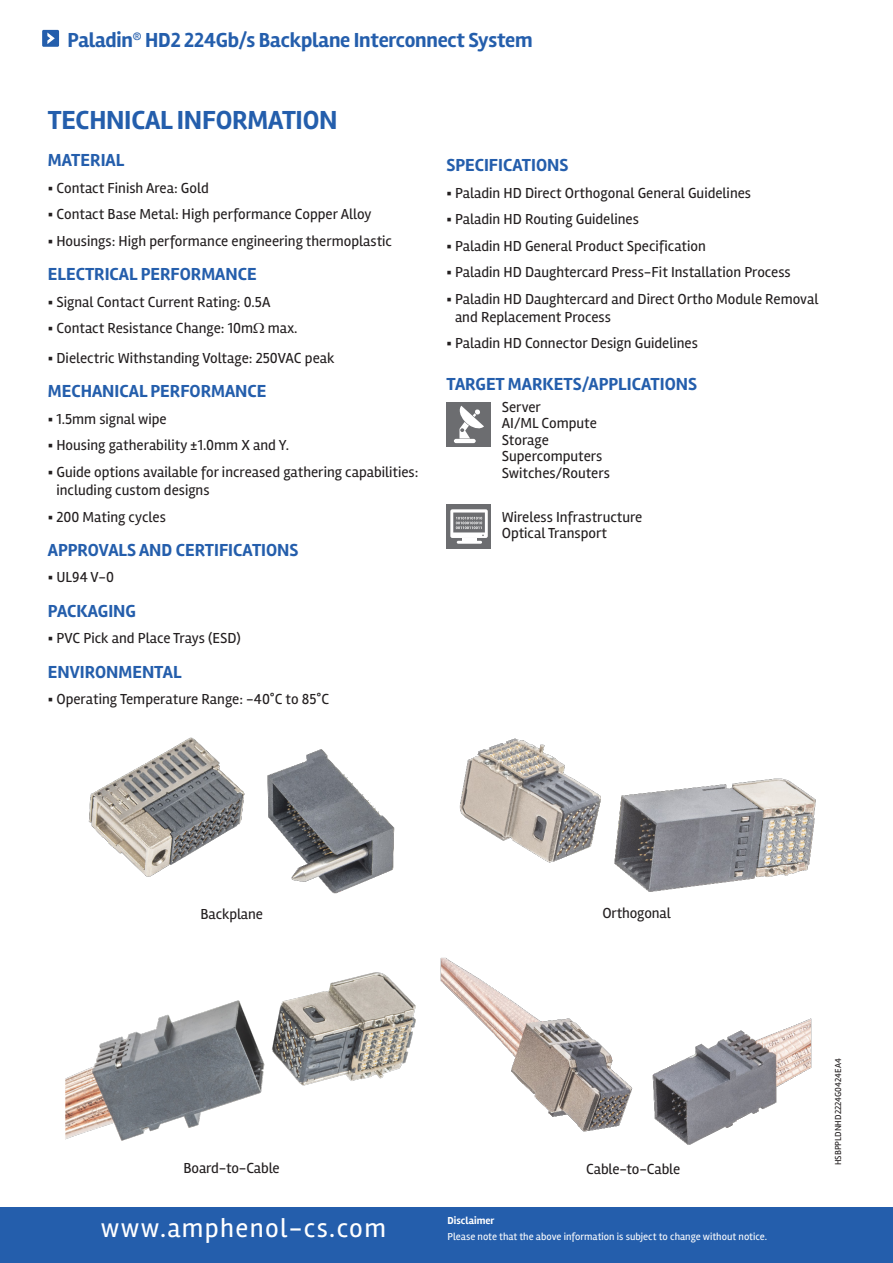
<style>
.page{position:relative;width:893px;height:1263px;background:#fff}
.page>*{position:absolute;margin:0;border:0;box-sizing:border-box;transform-origin:0 0}
.t1{font:700 27px "Rambla";letter-spacing:-.01em;color:#245eac}
.t2{font:27px "Rambla";letter-spacing:.05em;color:#fff}
.t3{font:700 21px "Rambla";letter-spacing:-.01em;color:#245eac}
.t4{font:700 18px "Rambla";color:#245eac}
.t5{font:15px/18px "Rambla";color:#231f20}
.t6{font:10.5px "Rambla";color:#fff}
.t7{font:700 10.5px "Rambla";color:#fff}
.t8{font:9px "Rambla";color:#231f20}
</style>
<div class="page">
<div style="left:42px;top:30px;width:17px;height:17px;background:#245eac"></div>
<svg style="left:47px;top:33px;width:8px;height:11px"></svg>
<div style="left:0;top:1208px;width:893px;height:55px;background:#245eac"></div>
<div style="left:446px;top:402px;width:45px;height:45px;background:#6c6d70"></div>
<hr style="left:454px;top:439px;width:22px;height:4px;background:#fff;border-radius:2px">
<svg style="left:459px;top:406px;width:25px;height:32px"></svg>
<div style="left:446px;top:504px;width:45px;height:45px;background:#6c6d70"></div>
<hr style="left:457px;top:541px;width:25px;height:3px;background:#fff">
<svg style="left:450px;top:509px;width:38px;height:32px"></svg>
<img style="left:88px;top:737px;width:307px;height:157px">
<img style="left:459px;top:738px;width:357px;height:154px">
<img style="left:65px;top:972px;width:351px;height:169px">
<img style="left:440px;top:957px;width:372px;height:188px">
<p class="t3" style="left:68px;top:27px;width:467px">Paladin<sup>®</sup> HD2 224Gb/s Backplane Interconnect System</p>
<p class="t1" style="left:48px;top:104px;width:291px">TECHNICAL INFORMATION</p>
<p class="t4" style="left:48px;top:149px;width:78px">MATERIAL</p>
<p class="t5" style="left:48px;top:179px;width:162px">▪ Contact Finish Area: Gold</p>
<p class="t5" style="left:48px;top:205px;width:325px">▪ Contact Base Metal: High performance Copper Alloy</p>
<p class="t5" style="left:48px;top:232px;width:346px">▪ Housings: High performance engineering thermoplastic</p>
<p class="t4" style="left:48px;top:263px;width:210px">ELECTRICAL PERFORMANCE</p>
<p class="t5" style="left:48px;top:292px;width:224px">▪ Signal Contact Current Rating: 0.5A</p>
<p class="t5" style="left:48px;top:319px;width:251px">▪ Contact Resistance Change: 10m max.</p>
<p class="t5" style="left:48px;top:349px;width:288px">▪ Dielectric Withstanding Voltage: 250VAC peak</p>
<p class="t4" style="left:48px;top:381px;width:220px">MECHANICAL PERFORMANCE</p>
<p class="t5" style="left:48px;top:410px;width:120px">▪ 1.5mm signal wipe</p>
<p class="t5" style="left:48px;top:436px;width:243px">▪ Housing gatherability ±1.0mm X and Y.</p>
<p class="t5" style="left:56px;top:463px;width:364px;text-indent:-9px">▪ Guide options available for increased gathering capabilities: including custom designs</p>
<p class="t5" style="left:48px;top:507px;width:119px">▪ 200 Mating cycles</p>
<p class="t4" style="left:48px;top:539px;width:252px">APPROVALS AND CERTIFICATIONS</p>
<p class="t5" style="left:48px;top:568px;width:68px">▪ UL94 V-0</p>
<p class="t4" style="left:48px;top:600px;width:90px">PACKAGING</p>
<p class="t5" style="left:48px;top:629px;width:194px">▪ PVC Pick and Place Trays (ESD)</p>
<p class="t4" style="left:48px;top:661px;width:135px">ENVIRONMENTAL</p>
<p class="t5" style="left:48px;top:690px;width:283px">▪ Operating Temperature Range: -40°C to 85°C</p>
<p class="t4" style="left:446px;top:154px;width:123px">SPECIFICATIONS</p>
<p class="t5" style="left:446px;top:184px;width:306px">▪ Paladin HD Direct Orthogonal General Guidelines</p>
<p class="t5" style="left:446px;top:210px;width:194px">▪ Paladin HD Routing Guidelines</p>
<p class="t5" style="left:446px;top:237px;width:261px">▪ Paladin HD General Product Specification</p>
<p class="t5" style="left:446px;top:263px;width:346px">▪ Paladin HD Daughtercard Press-Fit Installation Process</p>
<p class="t5" style="left:455px;top:290px;width:365px;text-indent:-9px">▪ Paladin HD Daughtercard and Direct Ortho Module Removal and Replacement Process</p>
<p class="t5" style="left:446px;top:334px;width:253px">▪ Paladin HD Connector Design Guidelines</p>
<p class="t4" style="left:446px;top:374px;width:252px">TARGET MARKETS/APPLICATIONS</p>
<p class="t5" style="left:502px;top:398px;width:41px">Server</p>
<p class="t5" style="left:502px;top:414px;width:97px">AI/ML Compute</p>
<p class="t5" style="left:502px;top:431px;width:49px">Storage</p>
<p class="t5" style="left:502px;top:447px;width:102px">Supercomputers</p>
<p class="t5" style="left:502px;top:464px;width:110px">Switches/Routers</p>
<p class="t5" style="left:502px;top:507px;width:142px">Wireless Infrastructure</p>
<p class="t5" style="left:502px;top:524px;width:107px">Optical Transport</p>
<p class="t5" style="left:201px;top:904px;width:64px">Backplane</p>
<p class="t5" style="left:602px;top:904px;width:70px">Orthogonal</p>
<p class="t5" style="left:184px;top:1159px;width:98px">Board-to-Cable</p>
<p class="t5" style="left:586px;top:1160px;width:95px">Cable-to-Cable</p>
<h1 class="t2" style="left:101px;top:1212px;width:287px">www.amphenol-cs.com</h1>
<p class="t7" style="left:448px;top:1214px;width:48px">Disclaimer</p>
<p class="t6" style="left:448px;top:1230px;width:321px">Please note that the above information is subject to change without notice.</p>
<p class="t8" style="left:833px;top:1165px;width:108px;rotate:-90deg">HSBPPLDNHD2224G0424EA4</p>
</div>
